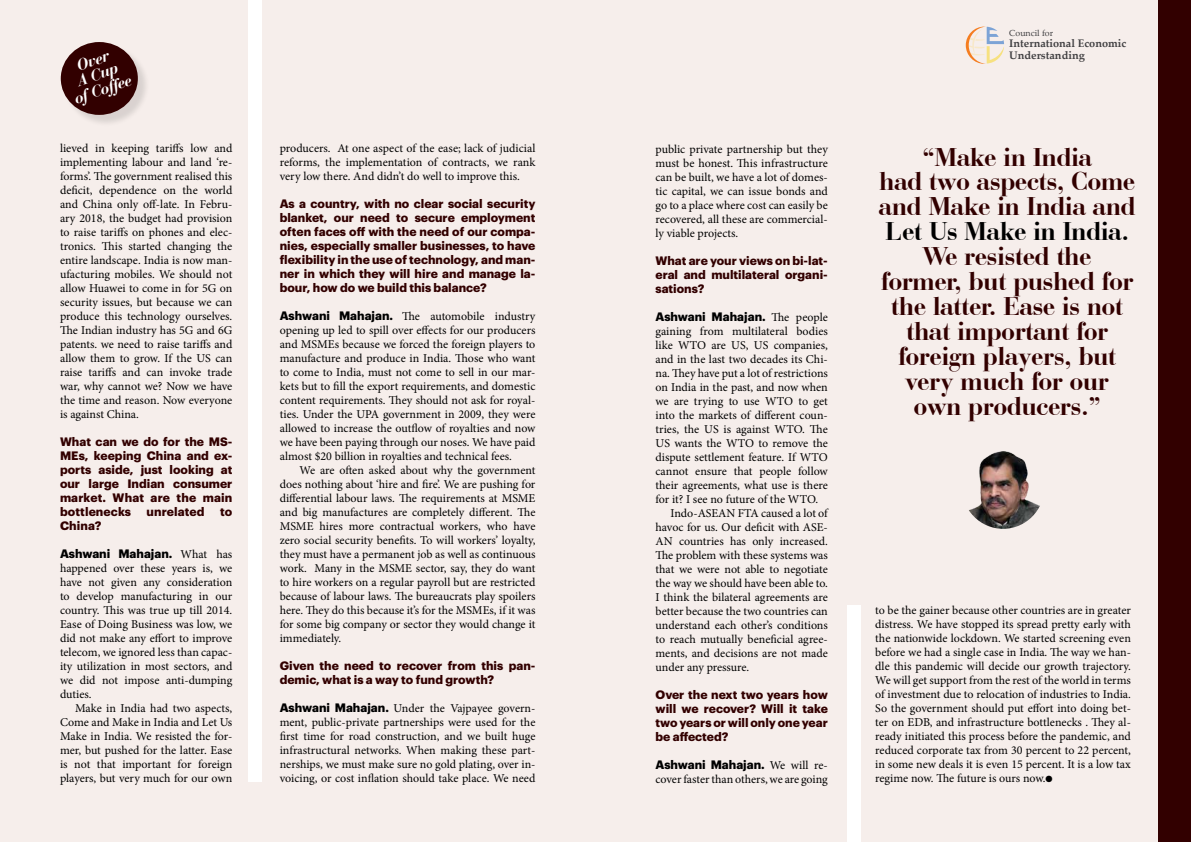
<style>
.page{position:relative;width:1191px;height:842px;background:#f6eeeb}
.page>*{position:absolute;margin:0;border:0;box-sizing:border-box;transform-origin:0 0}
.t1{font:700 26.7px/24.9px "Bauer Bodoni BT";color:#320000;text-align:center}
.t2{font:700 26.7px "Bauer Bodoni BT";color:#000}
.t3{font:italic 700 16.7px/14.5px "Bauer Bodoni BT";color:#fff}
.t4{font:12px/14px "Minion Pro";letter-spacing:-.005em;color:#000;text-align:justify}
.t5{font:700 12px/14px "Graphik";color:#320000;text-align:justify}
.t6{font:700 12px "Graphik";color:#000}
.t7{font:700 11px/11.7px "Palatino Linotype";color:#414042}
.t8{font:8.8px "Palatino Linotype";color:#414042}
.s1{font-family:"Minion Pro";font-weight:400}
.s2{font-family:"Graphik";font-weight:700}
</style>
<div class="page">
<img style="left:969px;top:451px;width:71px;height:78px">
<svg style="left:965px;top:27px;width:39px;height:37px"></svg>
<div style="left:62px;top:44px;width:88px;height:83px;background:#000;opacity:.12"></div>
<div style="left:61px;top:42px;width:77px;height:73px;background:#320000;border-radius:50%"></div>
<div style="left:1158px;top:0;width:33px;height:842px;background:#320000"></div>
<div style="left:249px;top:0;width:13px;height:782px;background:#fff"></div>
<div style="left:847px;top:605px;width:13px;height:237px;background:#fff"></div>
<h2 class="t3" style="left:71px;top:60px;width:43px;rotate:-19deg">Over<br>A Cup</h2>
<h2 class="t3" style="left:73px;top:91px;width:61px;rotate:-19deg">of Coffee</h2>
<p class="t4" style="left:60px;top:141px;width:174px">lieved in keeping tariffs low and implementing labour and land ‘re&shy;forms’. The government realised this deficit, dependence on the world and China only off-late. In Febru&shy;ary 2018, the budget had provision to raise tariffs on phones and elec&shy;tronics. This started changing the entire landscape. India is now man&shy;ufacturing mobiles. We should not allow Huawei to come in for 5G on security issues, but because we can produce this technology ourselves.<br>The Indian industry has 5G and 6G patents. we need to raise tariffs and allow them to grow. If the US can raise tariffs and can invoke trade war, why cannot we? Now we have the time and reason. Now everyone is against China.</p>
<p class="t5" style="left:60px;top:433px;width:174px">What can we do for the MS-MEs, keeping China and ex&shy;ports aside, just looking at our large Indian consumer market. What are the main bottlenecks</p>
<p class="t5" style="left:146px;top:503px;width:60px">unrelated</p>
<p class="t5" style="left:220px;top:503px;width:14px">to</p>
<p class="t5" style="left:60px;top:517px;width:43px">China?</p>
<p class="t6" style="left:60px;top:544px;width:174px">Ashwani Mahajan. <span class="s1">What has</span></p>
<p class="t4" style="left:60px;top:561px;width:174px">happened over these years is, we have not given any consideration to develop manufacturing in our country. This was true up till 2014.<br>Ease of Doing Business was low, we did not make any effort to improve telecom, we ignored less than capac&shy;ity utilization in most sectors, and we did not impose anti-dumping duties.</p>
<p class="t4" style="left:60px;top:701px;width:174px;text-indent:15px">Make in India had two aspects, Come and Make in India and Let Us Make in India. We resisted the for&shy;mer, but pushed for the latter. Ease is not that important for foreign players, but very much for our own</p>
<p class="t4" style="left:280px;top:141px;width:257px">producers. At one aspect of the ease; lack of judicial reforms, the implementation of contracts, we rank very low there. And didn’t do well to improve this.</p>
<p class="t5" style="left:280px;top:195px;width:257px">As a country, with no clear social security blanket, our need to secure employment often faces off with the need of our compa&shy;nies, especially smaller businesses, to have flexibility in the use of technology, and man&shy;ner in which they will hire and manage la&shy;bour, how do we build this balance?</p>
<p class="t4" style="left:280px;top:309px;width:257px"><span class="s2">Ashwani Mahajan.</span> The automobile industry opening up led to spill over effects for our producers and MSMEs because we forced the foreign players to manufacture and produce in India. Those who want to come to India, must not come to sell in our mar&shy;kets but to fill the export requirements, and domestic content requirements. They should not ask for royal&shy;ties. Under the UPA government in 2009, they were allowed to increase the outflow of royalties and now we have been paying through our noses. We have paid almost $20 billion in royalties and technical fees.</p>
<p class="t4" style="left:280px;top:463px;width:257px;text-indent:20px">We are often asked about why the government does nothing about ‘hire and fire’. We are pushing for differential labour laws. The requirements at MSME and big manufactures are completely different. The MSME hires more contractual workers, who have zero social security benefits. To will workers’ loyalty, they must have a permanent job as well as continuous work. Many in the MSME sector, say, they do want to hire workers on a regular payroll but are restricted because of labour laws. The bureaucrats play spoilers here. They do this because it’s for the MSMEs, if it was for some big company or sector they would change it immediately.</p>
<p class="t5" style="left:280px;top:657px;width:257px">Given the need to recover from this pan&shy;demic, what is a way to fund growth?</p>
<p class="t4" style="left:280px;top:701px;width:257px"><span class="s2">Ashwani Mahajan.</span> Under the Vajpayee govern&shy;ment, public-private partnerships were used for the first time for road construction, and we built huge infrastructural networks. When making these part&shy;nerships, we must make sure no gold plating, over in&shy;voicing, or cost inflation should take place. We need</p>
<p class="t4" style="left:655px;top:142px;width:174px">public private partnership but they must be honest. This infrastructure can be built, we have a lot of domes&shy;tic capital, we can issue bonds and go to a place where cost can easily be recovered, all these are commercial&shy;ly viable projects.</p>
<p class="t5" style="left:655px;top:253px;width:174px">What are your views on bi-lat&shy;eral and multilateral organi&shy;sations?</p>
<p class="t6" style="left:655px;top:307px;width:174px">Ashwani Mahajan. <span class="s1">The people</span></p>
<p class="t4" style="left:655px;top:324px;width:174px">gaining from multilateral bodies</p>
<p class="t4" style="left:655px;top:338px;width:174px">like WTO are US, US companies,</p>
<p class="t4" style="left:655px;top:352px;width:174px">and in the last two decades its Chi-</p>
<p class="t4" style="left:655px;top:366px;width:174px">na. They have put a lot of restrictions</p>
<p class="t4" style="left:655px;top:380px;width:174px">on India in the past, and now when</p>
<p class="t4" style="left:655px;top:394px;width:174px">we are trying to use WTO to get</p>
<p class="t4" style="left:655px;top:408px;width:174px">into the markets of different coun-</p>
<p class="t4" style="left:655px;top:422px;width:174px">tries, the US is against WTO. The</p>
<p class="t4" style="left:655px;top:436px;width:174px">US wants the WTO to remove the</p>
<p class="t4" style="left:655px;top:450px;width:174px">dispute settlement feature. If WTO</p>
<p class="t4" style="left:655px;top:464px;width:174px">cannot ensure that people follow</p>
<p class="t4" style="left:655px;top:478px;width:174px">their agreements, what use is there</p>
<p class="t4" style="left:655px;top:492px;width:164px">for it? I see no future of the WTO.</p>
<p class="t4" style="left:670px;top:506px;width:159px">Indo-ASEAN FTA caused a lot of</p>
<p class="t4" style="left:655px;top:520px;width:174px">havoc for us. Our deficit with ASE-</p>
<p class="t4" style="left:655px;top:534px;width:174px">AN countries has only increased.</p>
<p class="t4" style="left:655px;top:548px;width:174px">The problem with these systems was</p>
<p class="t4" style="left:655px;top:562px;width:174px">that we were not able to negotiate</p>
<p class="t4" style="left:655px;top:576px;width:174px">the way we should have been able to.</p>
<p class="t4" style="left:655px;top:590px;width:174px">I think the bilateral agreements are</p>
<p class="t4" style="left:655px;top:604px;width:174px">better because the two countries can</p>
<p class="t4" style="left:655px;top:618px;width:174px">understand each other’s conditions</p>
<p class="t4" style="left:655px;top:632px;width:174px">to reach mutually beneficial agree-</p>
<p class="t4" style="left:655px;top:646px;width:174px">ments, and decisions are not made</p>
<p class="t4" style="left:655px;top:660px;width:95px">under any pressure.</p>
<p class="t5" style="left:655px;top:687px;width:174px">Over the next two years how will we recover? Will it take two years or will only one year be affected?</p>
<p class="t6" style="left:655px;top:755px;width:174px">Ashwani Mahajan. <span class="s1">We will re-</span></p>
<p class="t4" style="left:655px;top:772px;width:174px">cover faster than others, we are going</p>
<p class="t8" style="left:1009px;top:27px;width:45px">Council for</p>
<p class="t7" style="left:1009px;top:37px;width:119px">International Economic<br>Understanding</p>
<h1 class="t1" style="left:879px;top:144px;width:258px">“Make in India<br>had two aspects, Come and Make in India and</h1>
<h1 class="t2" style="left:885px;top:215px;width:245px">Let Us Make in India.</h1>
<h1 class="t1" style="left:881px;top:243px;width:254px">We resisted the former, but pushed for the latter. Ease is not that important for foreign players, but very much for our own producers.”</h1>
<p class="t4" style="left:875px;top:603px;width:257px">to be the gainer because other countries are in greater distress. We have stopped its spread pretty early with the nationwide lockdown. We started screening even before we had a single case in India. The way we han&shy;dle this pandemic will decide our growth trajectory.<br>We will get support from the rest of the world in terms of investment due to relocation of industries to India.<br>So the government should put effort into doing bet&shy;ter on EDB, and infrastructure bottlenecks . They al&shy;ready initiated this process before the pandemic, and reduced corporate tax from 30 percent to 22 percent, in some new deals it is even 15 percent. It is a low tax regime now. The future is ours now.●</p>
</div>
